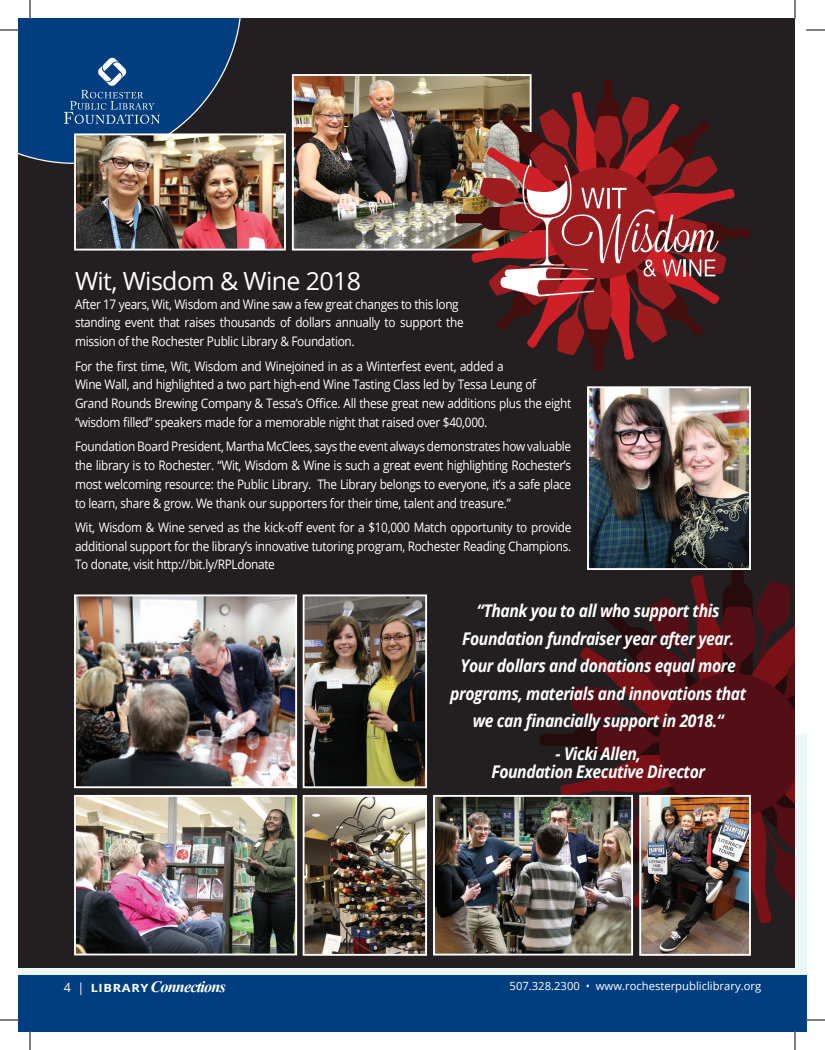
<style>
.page{position:relative;width:825px;height:1050px;background:#fff}
.page>*{position:absolute;margin:0;border:0;box-sizing:border-box;transform-origin:0 0}
.t1{font:25px "Open Sans";letter-spacing:-.025em;color:#fff}
.t2{font:700 20px "Vijaya";letter-spacing:-.04em;color:#fff}
.t3{font:italic 700 17.5px/27.5px "Open Sans";letter-spacing:-.025em;color:#fff;text-align:center;scale:.9 1}
.t4{font:13.12px/18.8px "Open Sans";letter-spacing:-.025em;color:#fff;scale:.9 1}
.t5{font:11.25px "Open Sans";color:#fff}
.s1{font-family:"Open Sans";font-weight:400;font-size:12.5px}
.s2{font-family:"Open Sans";font-size:11.25px}
</style>
<div class="page">
<div style="left:19px;top:733px;width:787px;height:242px;background:#ecf7f7"></div>
<div style="left:19px;top:975px;width:776px;height:56px;background:#013e80"></div>
<div style="left:795px;top:975px;width:11px;height:56px;background:#013e80"></div>
<div style="left:19px;top:19px;width:776px;height:949px;background:#231f20"></div>
<img style="left:295px;top:77px;width:234px;height:171px">
<div style="left:292px;top:74px;width:240px;height:177px;border:2px solid #fff"></div>
<svg style="left:540px;top:570px;width:255px;height:354px"></svg>
<svg style="left:456px;top:80px;width:294px;height:291px"></svg>
<img style="left:590px;top:389px;width:158px;height:178px">
<div style="left:587px;top:386px;width:164px;height:184px;border:2px solid #fff"></div>
<img style="left:306px;top:798px;width:118px;height:155px">
<div style="left:303px;top:795px;width:124px;height:161px;border:2px solid #fff"></div>
<img style="left:642px;top:798px;width:106px;height:155px">
<div style="left:639px;top:795px;width:112px;height:161px;border:2px solid #fff"></div>
<img style="left:436px;top:798px;width:194px;height:155px">
<div style="left:433px;top:795px;width:200px;height:161px;border:2px solid #fff"></div>
<img style="left:77px;top:798px;width:217px;height:154px">
<div style="left:74px;top:795px;width:223px;height:160px;border:2px solid #fff"></div>
<img style="left:306px;top:597px;width:118px;height:188px">
<div style="left:303px;top:594px;width:124px;height:194px;border:2px solid #fff"></div>
<img style="left:77px;top:597px;width:217px;height:188px">
<div style="left:74px;top:594px;width:223px;height:194px;border:2px solid #fff"></div>
<img style="left:77px;top:136px;width:206px;height:112px">
<div style="left:74px;top:133px;width:212px;height:118px;border:2px solid #fff"></div>
<svg style="left:806px;top:30px;width:19px;height:1px"></svg>
<svg style="left:0;top:1020px;width:19px;height:1px"></svg>
<svg style="left:806px;top:1020px;width:19px;height:1px"></svg>
<svg style="left:0;top:0;width:242px;height:164px"></svg>
<svg style="left:30px;top:1031px;width:1px;height:19px"></svg>
<svg style="left:795px;top:0;width:1px;height:19px"></svg>
<svg style="left:795px;top:1031px;width:1px;height:19px"></svg>
<h1 class="t1" style="left:75px;top:264px;width:288px">Wit, Wisdom &amp; Wine 2018</h1>
<p class="t4" style="left:75px;top:294px;width:433px">After 17 years, Wit, Wisdom and Wine saw a few great changes to this long standing event that raises thousands of dollars annually to support the mission of the Rochester Public Library &amp; Foundation.</p>
<p class="t4" style="left:75px;top:356px;width:553px">For the first time, Wit, Wisdom and Winejoined in as a Winterfest event, added a<br>Wine Wall, and highlighted a two part high-end Wine Tasting Class led by Tessa Leung of Grand Rounds Brewing Company &amp; Tessa’s Office. All these great new additions plus the eight “wisdom filled” speakers made for a memorable night that raised over $40,000.</p>
<p class="t4" style="left:75px;top:437px;width:553px;text-align:justify">Foundation Board President, Martha McClees, says the event always demonstrates how valuable the library is to Rochester. “Wit, Wisdom &amp; Wine is such a great event highlighting Rochester’s most welcoming resource: the Public Library. The Library belongs to everyone, it’s a safe place to learn, share &amp; grow. We thank our supporters for their time, talent and treasure.”</p>
<p class="t4" style="left:75px;top:517px;width:553px;text-align:justify">Wit, Wisdom &amp; Wine served as the kick-off event for a $10,000 Match opportunity to provide additional support for the library’s innovative tutoring program, Rochester Reading Champions.<br>To donate, visit http://bit.ly/RPLdonate</p>
<h3 class="t3" style="left:450px;top:597px;width:331px">“Thank you to all who support this Foundation fundraiser year after year.<br>Your dollars and donations equal more programs, materials and innovations that we can financially support in 2018.“</h3>
<h3 class="t3" style="left:491px;top:744px;width:239px;line-height:18.1px">- Vicki Allen,<br>Foundation Executive Director</h3>
<h2 class="t2" style="left:64px;top:971px;width:164px"><span class="s1">4 |</span> <span class="s2">LIBRARY</span> Connections</h2>
<p class="t5" style="left:510px;top:978px;width:253px">507.328.2300 • www.rochesterpubliclibrary.org</p>
</div>
